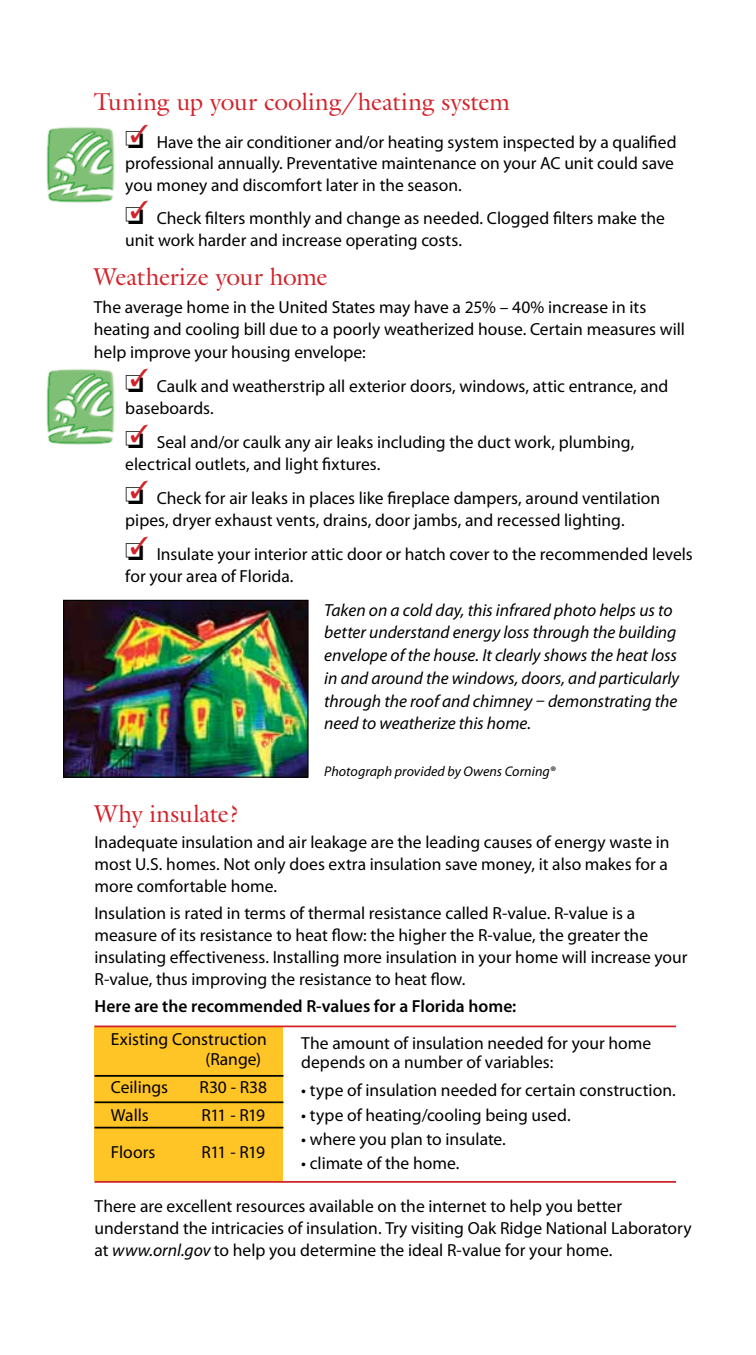
<style>
.page{position:relative;width:756px;height:1355px;background:#fff}
.page>*{position:absolute;margin:0;border:0;box-sizing:border-box;transform-origin:0 0}
.t1{font:24.5px "Galliard";letter-spacing:-.01em;color:#d2232a}
.t2{font:17.5px/21.9px "Myriad Pro";color:#000}
.t3{font:italic 17.5px/22.8px "Myriad Pro";color:#000}
.t4{font:600 17.5px "Myriad Pro";color:#000}
.t5{font:italic 14px "Myriad Pro";letter-spacing:.005em;color:#000}
.s1{font-style:italic}
</style>
<div class="page">
<div style="left:94px;top:1026px;width:190px;height:155px;background:#ffc425"></div>
<hr style="left:94px;top:1025px;width:582px;height:2px;background:#d2232a">
<hr style="left:94px;top:1181px;width:582px;height:1px;background:#d2232a">
<hr style="left:94px;top:1101px;width:190px;height:2px;background:#000">
<hr style="left:94px;top:1126px;width:190px;height:2px;background:#000">
<hr style="left:94px;top:1075px;width:190px;height:1px;background:#000">
<img style="left:46px;top:127px;width:69px;height:76px">
<img style="left:46px;top:369px;width:69px;height:76px">
<img style="left:65px;top:602px;width:242px;height:173px">
<div style="left:63px;top:600px;width:246px;height:177px;border:1px solid #000"></div>
<h1 class="t1" style="left:94px;top:86px;width:418px">Tuning up your cooling/heating system</h1>
<p class="t2" style="left:125px;top:131px;width:553px">□<sup>✓</sup> Have the air conditioner and/or heating system inspected by a qualified professional annually. Preventative maintenance on your AC unit could save you money and discomfort later in the season.</p>
<p class="t2" style="left:125px;top:207px;width:541px;line-height:22.8px">□<sup>✓</sup> Check filters monthly and change as needed. Clogged filters make the unit work harder and increase operating costs.</p>
<h1 class="t1" style="left:94px;top:261px;width:236px">Weatherize your home</h1>
<p class="t2" style="left:94px;top:296px;width:593px;line-height:22.8px">The average home in the United States may have a 25% – 40% increase in its heating and cooling bill due to a poorly weatherized house. Certain measures will help improve your housing envelope:</p>
<p class="t2" style="left:125px;top:374px;width:545px;line-height:22.8px">□<sup>✓</sup> Caulk and weatherstrip all exterior doors, windows, attic entrance, and baseboards.</p>
<p class="t2" style="left:125px;top:430px;width:511px;line-height:22.8px">□<sup>✓</sup> Seal and/or caulk any air leaks including the duct work, plumbing, electrical outlets, and light fixtures.</p>
<p class="t2" style="left:125px;top:486px;width:536px;line-height:22.8px">□<sup>✓</sup> Check for air leaks in places like fireplace dampers, around ventilation pipes, dryer exhaust vents, drains, door jambs, and recessed lighting.</p>
<p class="t2" style="left:125px;top:542px;width:569px;line-height:22.8px">□<sup>✓</sup> Insulate your interior attic door or hatch cover to the recommended levels for your area of Florida.</p>
<p class="t3" style="left:324px;top:599px;width:356px">Taken on a cold day, this infrared photo helps us to better understand energy loss through the building envelope of the house. It clearly shows the heat loss in and around the windows, doors, and particularly through the roof and chimney – demonstrating the need to weatherize this home.</p>
<p class="t5" style="left:324px;top:763px;width:232px">Photograph provided by Owens Corning®</p>
<h1 class="t1" style="left:94px;top:798px;width:146px">Why insulate?</h1>
<p class="t2" style="left:94px;top:832px;width:577px;text-align:justify">Inadequate insulation and air leakage are the leading causes of energy waste in most U.S. homes. Not only does extra insulation save money, it also makes for a more comfortable home.</p>
<p class="t2" style="left:94px;top:902px;width:595px">Insulation is rated in terms of thermal resistance called R-value. R-value is a measure of its resistance to heat flow: the higher the R-value, the greater the insulating effectiveness. Installing more insulation in your home will increase your R-value, thus improving the resistance to heat flow.</p>
<p class="t4" style="left:94px;top:996px;width:423px">Here are the recommended R-values for a Florida home:</p>
<p class="t2" style="left:301px;top:1033px;width:352px;line-height:19.2px">The amount of insulation needed for your home depends on a number of variables:</p>
<p class="t2" style="left:301px;top:1079px;width:376px">• type of insulation needed for certain construction.</p>
<p class="t2" style="left:301px;top:1104px;width:271px">• type of heating/cooling being used.</p>
<p class="t2" style="left:301px;top:1128px;width:206px">• where you plan to insulate.</p>
<p class="t2" style="left:301px;top:1152px;width:160px">• climate of the home.</p>
<p class="t2" style="left:206px;top:1030px;width:63px;line-height:19.2px;text-indent:-95px">Existing Construction (Range)</p>
<p class="t2" style="left:111px;top:1076px;width:59px">Ceilings</p>
<p class="t2" style="left:200px;top:1076px;width:69px">R30 - R38</p>
<p class="t2" style="left:111px;top:1104px;width:39px">Walls</p>
<p class="t2" style="left:202px;top:1104px;width:65px">R11 - R19</p>
<p class="t2" style="left:111px;top:1141px;width:46px">Floors</p>
<p class="t2" style="left:202px;top:1141px;width:65px">R11 - R19</p>
<p class="t2" style="left:94px;top:1195px;width:599px">There are excellent resources available on the internet to help you better understand the intricacies of insulation. Try visiting Oak Ridge National Laboratory at <span class="s1">www.ornl.gov</span> to help you determine the ideal R-value for your home.</p>
</div>
